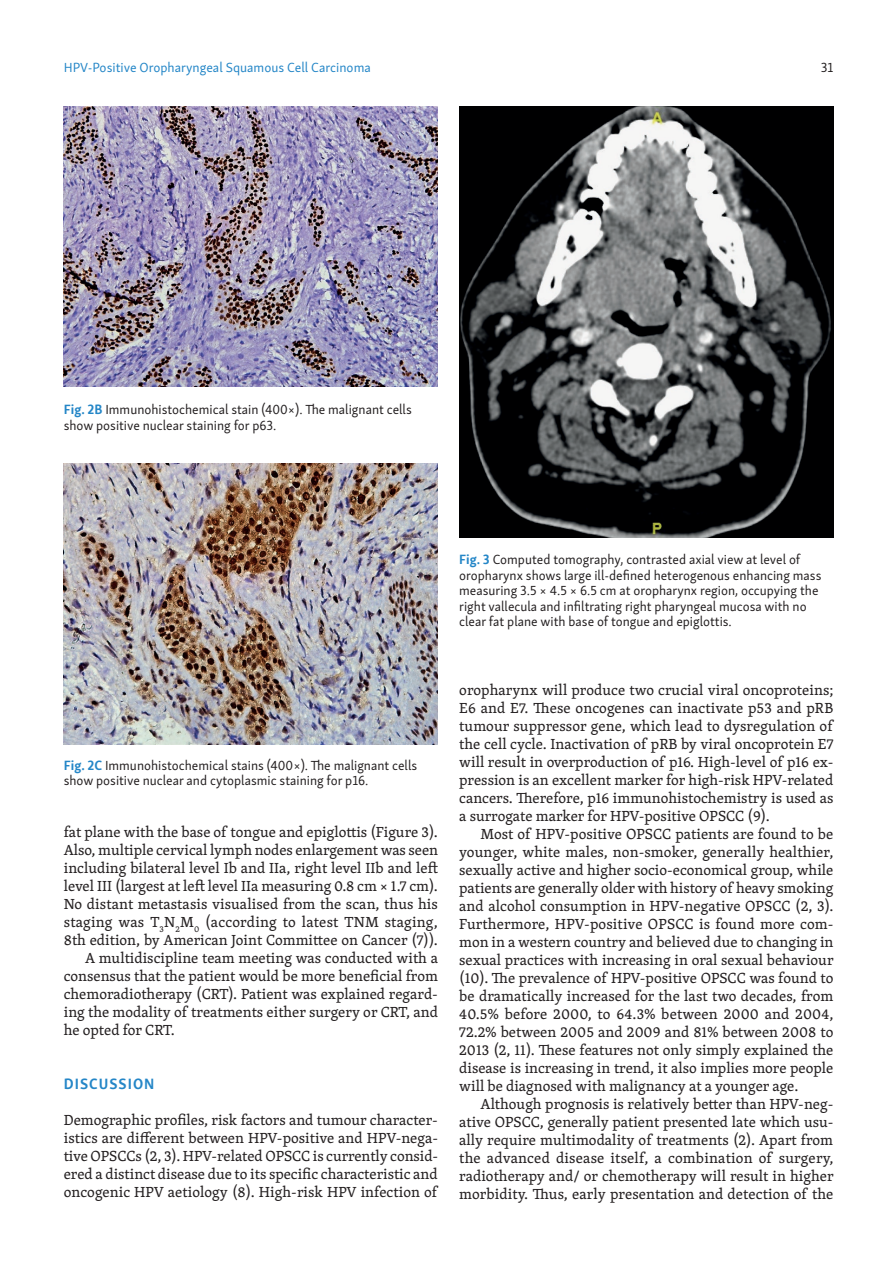
<style>
.page{position:relative;width:893px;height:1263px;background:#fff}
.page>*{position:absolute;margin:0;border:0;box-sizing:border-box;transform-origin:0 0}
.t1{font:15px/18px "Skolar PE";color:#231f20;text-align:justify}
.t2{font:700 15px "Skolar Sans PE";letter-spacing:.07em;color:#2486c7}
.t3{font:13.5px/15.5px "Skolar Sans PE";color:#231f20}
.t4{font:13.5px "Skolar Sans PE";color:#2486c7}
.s1{font-weight:700;color:#2486c7}
</style>
<div class="page">
<img style="left:64px;top:106px;width:374px;height:281px">
<img style="left:64px;top:464px;width:374px;height:280px">
<img style="left:459px;top:106px;width:374px;height:431px">
<p class="t4" style="left:64px;top:57px;width:309px">HPV-Positive Oropharyngeal Squamous Cell Carcinoma</p>
<p class="t3" style="left:821px;top:58px;width:14px">31</p>
<p class="t3" style="left:64px;top:401px;width:350px"><span class="s1">Fig. 2B</span> Immunohistochemical stain (400×). The malignant cells show positive nuclear staining for p63.</p>
<p class="t3" style="left:459px;top:551px;width:364px"><span class="s1">Fig. 3</span> Computed tomography, contrasted axial view at level of oropharynx shows large ill-defined heterogenous enhancing mass measuring 3.5 × 4.5 × 6.5 cm at oropharynx region, occupying the right vallecula and infiltrating right pharyngeal mucosa with no clear fat plane with base of tongue and epiglottis.</p>
<p class="t3" style="left:64px;top:756px;width:355px"><span class="s1">Fig. 2C</span> Immunohistochemical stains (400×). The malignant cells show positive nuclear and cytoplasmic staining for p16.</p>
<p class="t1" style="left:64px;top:823px;width:376px">fat plane with the base of tongue and epiglottis (Figure 3).</p>
<p class="t1" style="left:64px;top:841px;width:376px">Also, multiple cervical lymph nodes enlargement was seen</p>
<p class="t1" style="left:64px;top:859px;width:376px">including bilateral level Ib and IIa, right level IIb and left</p>
<p class="t1" style="left:64px;top:877px;width:376px">level III (largest at left level IIa measuring 0.8 cm × 1.7 cm).</p>
<p class="t1" style="left:64px;top:895px;width:376px">No distant metastasis visualised from the scan, thus his</p>
<p class="t1" style="left:64px;top:913px;width:375px">staging was T<sub>3</sub>N<sub>2</sub>M<sub>0</sub> (according to latest TNM staging,</p>
<p class="t1" style="left:64px;top:931px;width:376px">8th edition, by American Joint Committee on Cancer (7)).</p>
<p class="t1" style="left:85px;top:949px;width:354px">A multidiscipline team meeting was conducted with a</p>
<p class="t1" style="left:64px;top:967px;width:376px">consensus that the patient would be more beneficial from</p>
<p class="t1" style="left:64px;top:985px;width:376px">chemoradiotherapy (CRT). Patient was explained regard-</p>
<p class="t1" style="left:64px;top:1003px;width:376px">ing the modality of treatments either surgery or CRT, and</p>
<p class="t1" style="left:64px;top:1021px;width:113px">he opted for CRT.</p>
<p class="t2" style="left:64px;top:1072px;width:92px">DISCUSSION</p>
<p class="t1" style="left:64px;top:1111px;width:376px">Demographic profiles, risk factors and tumour character&shy;istics are different between HPV-positive and HPV-nega&shy;tive OPSCCs (2, 3). HPV-related OPSCC is currently consid&shy;ered a distinct disease due to its specific characteristic and oncogenic HPV aetiology (8). High-risk HPV infection of</p>
<p class="t1" style="left:459px;top:680px;width:376px">oropharynx will produce two crucial viral oncoproteins; E6 and E7. These oncogenes can inactivate p53 and pRB tumour suppressor gene, which lead to dysregulation of the cell cycle. Inactivation of pRB by viral oncoprotein E7 will result in overproduction of p16. High-level of p16 ex&shy;pression is an excellent marker for high-risk HPV-related cancers. Therefore, p16 immunohistochemistry is used as a surrogate marker for HPV-positive OPSCC (9).</p>
<p class="t1" style="left:459px;top:824px;width:376px;text-indent:21px">Most of HPV-positive OPSCC patients are found to be younger, white males, non-smoker, generally healthier, sexually active and higher socio-economical group, while patients are generally older with history of heavy smoking and alcohol consumption in HPV-negative OPSCC (2, 3).<br>Furthermore, HPV-positive OPSCC is found more com&shy;mon in a western country and believed due to changing in sexual practices with increasing in oral sexual behaviour (10). The prevalence of HPV-positive OPSCC was found to be dramatically increased for the last two decades, from 40.5% before 2000, to 64.3% between 2000 and 2004, 72.2% between 2005 and 2009 and 81% between 2008 to 2013 (2, 11). These features not only simply explained the disease is increasing in trend, it also implies more people will be diagnosed with malignancy at a younger age.</p>
<p class="t1" style="left:459px;top:1094px;width:376px;text-indent:21px">Although prognosis is relatively better than HPV-neg&shy;ative OPSCC, generally patient presented late which usu&shy;ally require multimodality of treatments (2). Apart from the advanced disease itself, a combination of surgery, radiotherapy and/ or chemotherapy will result in higher morbidity. Thus, early presentation and detection of the</p>
</div>
